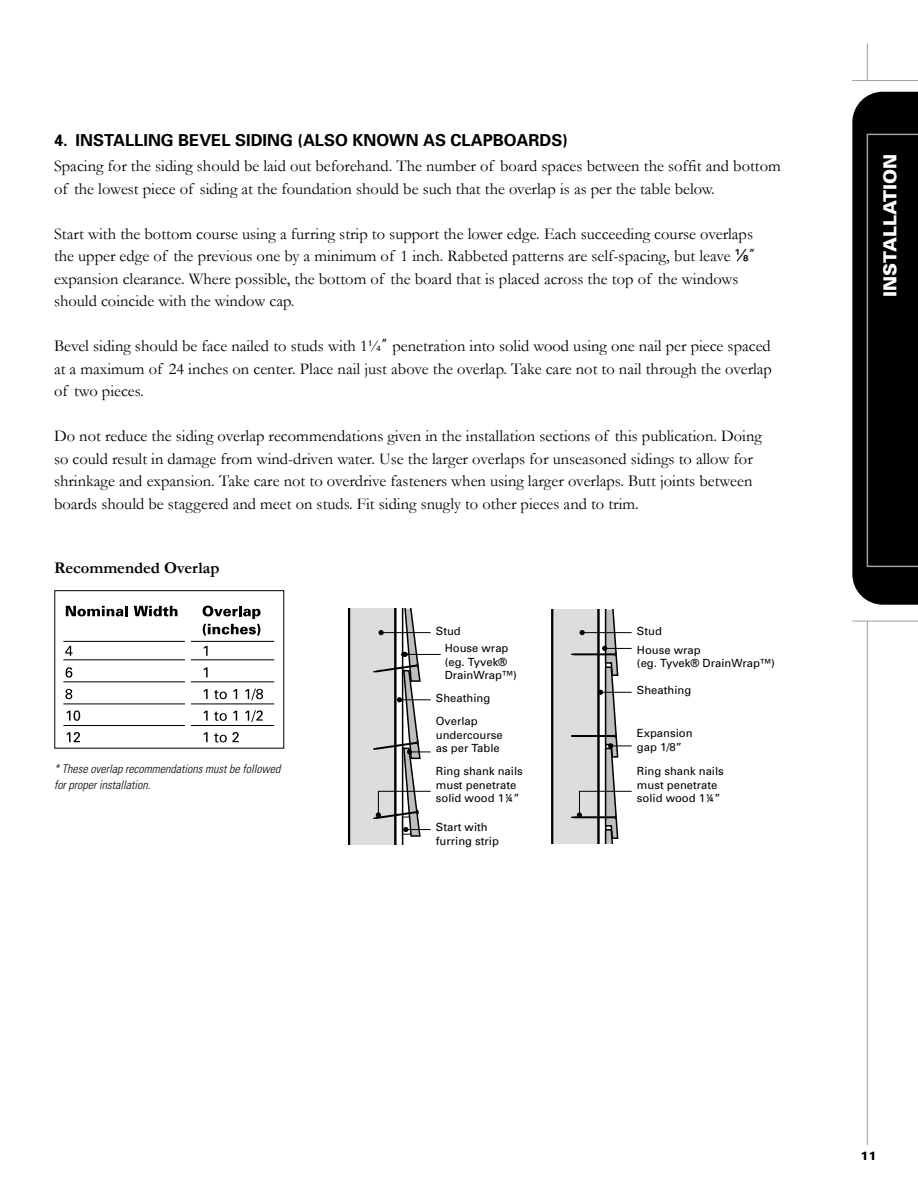
<style>
.page{position:relative;width:918px;height:1188px;background:#fff}
.page>*{position:absolute;margin:0;border:0;box-sizing:border-box;transform-origin:0 0}
.t1{font:900 18px "Univers";color:#fff}
.t2{font:16.5px/22.5px "Garamond";color:#000}
.t3{font:700 16.5px "Univers";color:#000}
.t4{font:700 16.5px "Garamond";color:#000}
.t5{font:italic 300 condensed 12px/16.5px "Univers";color:#000}
.t6{font:900 12px "Univers";color:#000}
.t7{font:11.25px/13.5px "Univers";color:#000}
.s1{font-family:"Arial"}
.s2{font-family:"ITC Avant Garde Std"}
</style>
<div class="page">
<hr style="left:0;top:44px;width:1px;height:1101px;background:#9d9fa2">
<hr style="left:867px;top:44px;width:1px;height:1101px;background:#9d9fa2">
<svg style="left:852px;top:92px;width:66px;height:513px;background:#080808"></svg>
<hr style="left:852px;top:80px;width:66px;height:1px;background:#9d9fa2">
<hr style="left:852px;top:621px;width:66px;height:1px;background:#9d9fa2">
<hr style="left:405px;top:654px;width:36px;height:1px;background:#000">
<svg style="left:348px;top:609px;width:83px;height:236px"></svg>
<svg style="left:551px;top:610px;width:81px;height:234px"></svg>
<svg style="left:66px;top:606px;width:62px;height:10px"></svg>
<svg style="left:134px;top:606px;width:43px;height:10px"></svg>
<svg style="left:203px;top:606px;width:58px;height:30px"></svg>
<svg style="left:65px;top:646px;width:8px;height:10px"></svg>
<svg style="left:204px;top:646px;width:4px;height:10px"></svg>
<svg style="left:66px;top:667px;width:6px;height:11px"></svg>
<svg style="left:204px;top:667px;width:4px;height:10px"></svg>
<svg style="left:65px;top:689px;width:7px;height:10px"></svg>
<svg style="left:204px;top:689px;width:4px;height:10px"></svg>
<svg style="left:214px;top:690px;width:13px;height:9px"></svg>
<svg style="left:233px;top:689px;width:4px;height:10px"></svg>
<svg style="left:245px;top:689px;width:18px;height:11px"></svg>
<svg style="left:67px;top:710px;width:13px;height:11px"></svg>
<svg style="left:204px;top:711px;width:4px;height:10px"></svg>
<svg style="left:214px;top:711px;width:13px;height:10px"></svg>
<svg style="left:233px;top:711px;width:4px;height:10px"></svg>
<svg style="left:245px;top:710px;width:18px;height:12px"></svg>
<svg style="left:67px;top:732px;width:13px;height:10px"></svg>
<svg style="left:204px;top:732px;width:4px;height:10px"></svg>
<svg style="left:214px;top:732px;width:25px;height:10px"></svg>
<hr style="left:63px;top:641px;width:211px;height:1px;background:#000">
<hr style="left:63px;top:660px;width:211px;height:1px;background:#000">
<hr style="left:63px;top:682px;width:211px;height:1px;background:#000">
<hr style="left:63px;top:704px;width:211px;height:1px;background:#000">
<hr style="left:63px;top:725px;width:211px;height:1px;background:#000">
<div style="left:55px;top:590px;width:229px;height:158px;border:1px solid #000"></div>
<div style="left:185px;top:605px;width:6px;height:139px;background:#fff"></div>
<p class="t3" style="left:54px;top:129px;width:515px">4. INSTALLING BEVEL SIDING (ALSO KNOWN AS CLAPBOARDS)</p>
<p class="t2" style="left:54px;top:154px;width:728px">Spacing for the siding should be laid out beforehand. The number of board spaces between the soffit and bottom of the lowest piece of siding at the foundation should be such that the overlap is as per the table below.</p>
<p class="t2" style="left:54px;top:222px;width:703px">Start with the bottom course using a furring strip to support the lower edge. Each succeeding course overlaps the upper edge of the previous one by a minimum of 1 inch. Rabbeted patterns are self-spacing, but leave <span class="s1">⅛</span><span class="s2">” </span>expansion clearance. Where possible, the bottom of the board that is placed across the top of the windows should coincide with the window cap.</p>
<p class="t2" style="left:54px;top:334px;width:720px;text-align:justify">Bevel siding should be face nailed to studs with 1¼<span class="s2">”</span> penetration into solid wood using one nail per piece spaced at a maximum of 24 inches on center. Place nail just above the overlap. Take care not to nail through the overlap of two pieces.</p>
<p class="t2" style="left:54px;top:424px;width:709px">Do not reduce the siding overlap recommendations given in the installation sections of this publication. Doing so could result in damage from wind-driven water. Use the larger overlaps for unseasoned sidings to allow for shrinkage and expansion. Take care not to overdrive fasteners when using larger overlaps. Butt joints between boards should be staggered and meet on studs. Fit siding snugly to other pieces and to trim.</p>
<p class="t4" style="left:54px;top:558px;width:167px">Recommended Overlap</p>
<p class="t5" style="left:54px;top:760px;width:228px">* These overlap recommendations must be followed for proper installation.</p>
<p class="t7" style="left:445px;top:623px;width:65px;line-height:16.8px;text-indent:-9px">Stud<br>House wrap</p>
<p class="t7" style="left:445px;top:655px;width:74px">(eg. Tyvek®<br>DrainWrap™)</p>
<p class="t7" style="left:436px;top:686px;width:56px;line-height:23.7px">Sheathing<br>Overlap</p>
<p class="t7" style="left:436px;top:728px;width:68px">undercourse as per Table</p>
<p class="t7" style="left:436px;top:764px;width:88px">Ring shank nails must penetrate solid wood 1¼”</p>
<p class="t7" style="left:436px;top:820px;width:65px">Start with furring strip</p>
<p class="t7" style="left:637px;top:622px;width:65px;line-height:18.3px">Stud<br>House wrap</p>
<p class="t7" style="left:637px;top:656px;width:139px">(eg. Tyvek® DrainWrap™)</p>
<p class="t7" style="left:637px;top:683px;width:56px">Sheathing</p>
<p class="t7" style="left:637px;top:727px;width:57px">Expansion gap 1/8”</p>
<p class="t7" style="left:637px;top:764px;width:88px">Ring shank nails must penetrate solid wood 1¼”</p>
<p class="t1" style="left:879px;top:297px;width:145px;rotate:-90deg">INSTALLATION</p>
<p class="t6" style="left:860px;top:1148px;width:18px">11</p>
</div>
